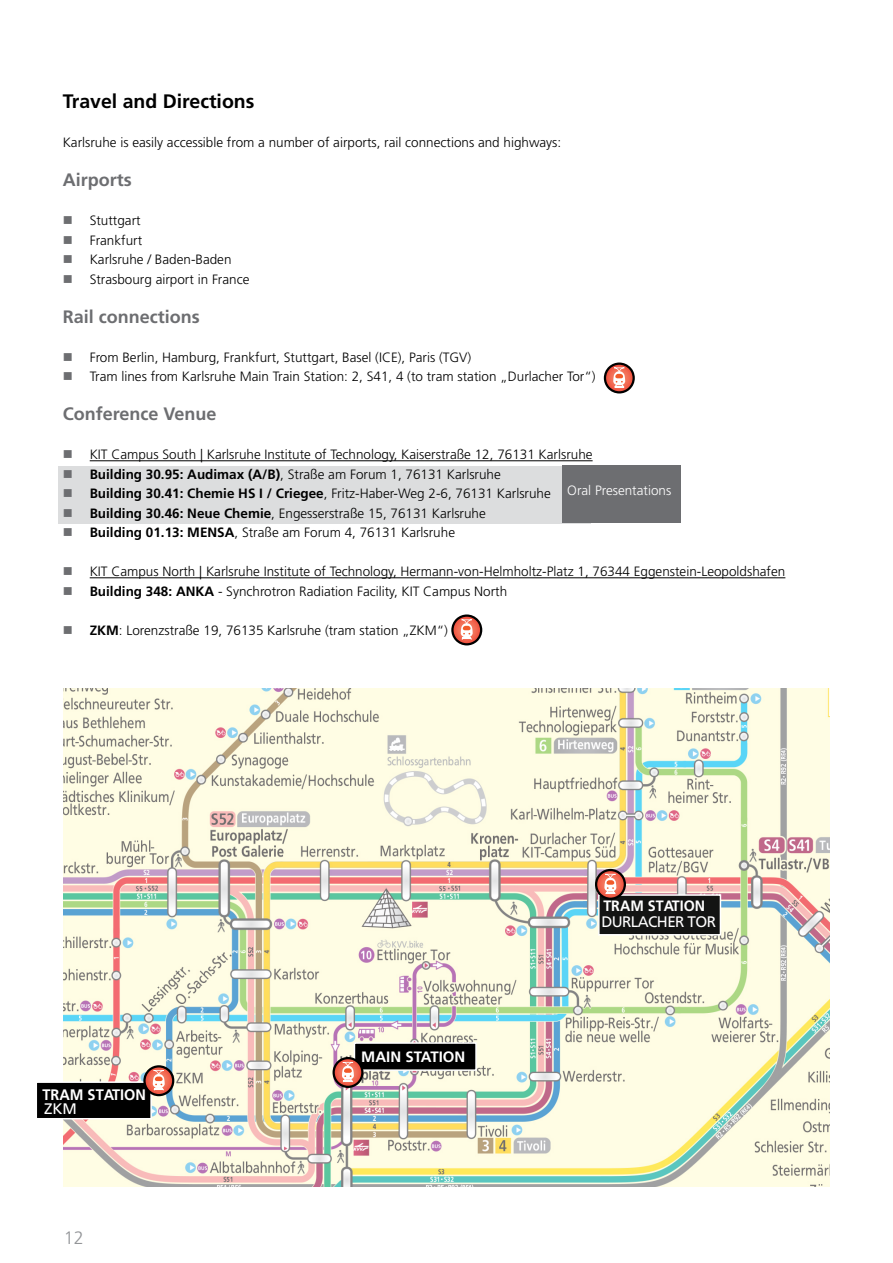
<style>
.page{position:relative;width:893px;height:1263px;background:#fff}
.page>*{position:absolute;margin:0;border:0;box-sizing:border-box;transform-origin:0 0}
.t1{font:700 19.5px "Frutiger LT Std";color:#000}
.t2{font:700 18px "Frutiger LT Std";color:#6d6e71}
.t3{font:300 18px "Frutiger LT Std";color:#939598}
.t4{font:15.3px "Frutiger LT Std";letter-spacing:-.04em;color:#fff}
.t5{font:700 15.3px "Frutiger LT Std";color:#fff;scale:.95 1}
.t6{font:700 15px "Frutiger LT Std";color:#fff;scale:.95 1}
.t7{font:700 15px "Frutiger LT Std";color:#fff}
.t8{font:300 13.5px/19.5px "Frutiger LT Std";color:#000}
.t9{font:300 13.5px "Frutiger LT Std";color:#fff}
.s1{font-weight:700}
</style>
<div class="page">
<div style="left:58px;top:466px;width:533px;height:57px;background:#dcddde"></div>
<hr style="left:90px;top:460px;width:503px;height:1px;background:#000">
<hr style="left:90px;top:577px;width:695px;height:1px;background:#000">
<img style="left:64px;top:688px;width:765px;height:498px">
<div style="left:562px;top:466px;width:118px;height:57px;background:#6d6e71"></div>
<div style="left:598px;top:894px;width:123px;height:41px;background:#131413;border:2px solid #fff"></div>
<svg style="left:594px;top:868px;width:33px;height:33px"></svg>
<svg style="left:331px;top:1041px;width:147px;height:48px;background:#7f736d"></svg>
<div style="left:36px;top:1082px;width:115px;height:37px;background:#000"></div>
<div style="left:36px;top:1081px;width:116px;height:38px;border:2px solid #fff"></div>
<svg style="left:142px;top:1064px;width:33px;height:33px"></svg>
<svg style="left:451px;top:614px;width:32px;height:32px"></svg>
<svg style="left:603px;top:362px;width:32px;height:32px"></svg>
<h1 class="t1" style="left:63px;top:90px;width:193px">Travel and Directions</h1>
<p class="t8" style="left:63px;top:133px;width:500px">Karlsruhe is easily accessible from a number of airports, rail connections and highways:</p>
<h2 class="t2" style="left:63px;top:170px;width:70px">Airports</h2>
<p class="t8" style="left:90px;top:211px;width:161px">Stuttgart<br>Frankfurt<br>Karlsruhe / Baden-Baden<br>Strasbourg airport in France</p>
<h2 class="t2" style="left:63px;top:306px;width:138px">Rail connections</h2>
<p class="t8" style="left:90px;top:348px;width:507px">From Berlin, Hamburg, Frankfurt, Stuttgart, Basel (ICE), Paris (TGV)<br>Tram lines from Karlsruhe Main Train Station: 2, S41, 4 (to tram station „Durlacher Tor“)</p>
<h2 class="t2" style="left:63px;top:404px;width:155px">Conference Venue</h2>
<p class="t8" style="left:90px;top:445px;width:504px">KIT Campus South | Karlsruhe Institute of Technology, Kaiserstraße 12, 76131 Karlsruhe <span class="s1">Building 30.95: Audimax (A/B)</span>, Straße am Forum 1, 76131 Karlsruhe<br><span class="s1">Building 30.41: Chemie HS I / Criegee</span>, Fritz-Haber-Weg 2-6, 76131 Karlsruhe <span class="s1">Building 30.46: Neue Chemie</span>, Engesserstraße 15, 76131 Karlsruhe<br><span class="s1">Building 01.13: MENSA</span>, Straße am Forum 4, 76131 Karlsruhe</p>
<p class="t8" style="left:90px;top:562px;width:697px">KIT Campus North | Karlsruhe Institute of Technology, Hermann-von-Helmholtz-Platz 1, 76344 Eggenstein-Leopoldshafen<br><span class="s1">Building 348: ANKA</span> - Synchrotron Radiation Facility, KIT Campus North</p>
<p class="t8" style="left:90px;top:621px;width:360px"><span class="s1">ZKM</span>: Lorenzstraße 19, 76135 Karlsruhe (tram station „ZKM“)</p>
<p class="t9" style="left:567px;top:483px;width:106px">Oral Presentations</p>
<p class="t5" style="left:42px;top:1086px;width:110px">TRAM STATION</p>
<p class="t4" style="left:44px;top:1100px;width:35px">ZKM</p>
<h2 class="t3" style="left:64px;top:1227px;width:22px">12</h2>
<p class="t7" style="left:361px;top:1048px;width:24px">Main</p>
<p class="t7" style="left:405px;top:1048px;width:18px">Station</p>
<p class="t6" style="left:603px;top:897px;width:109px">TRAM STATION</p>
<p class="t4" style="left:601px;top:913px;width:116px">DURLACHER tOR</p>
</div>
